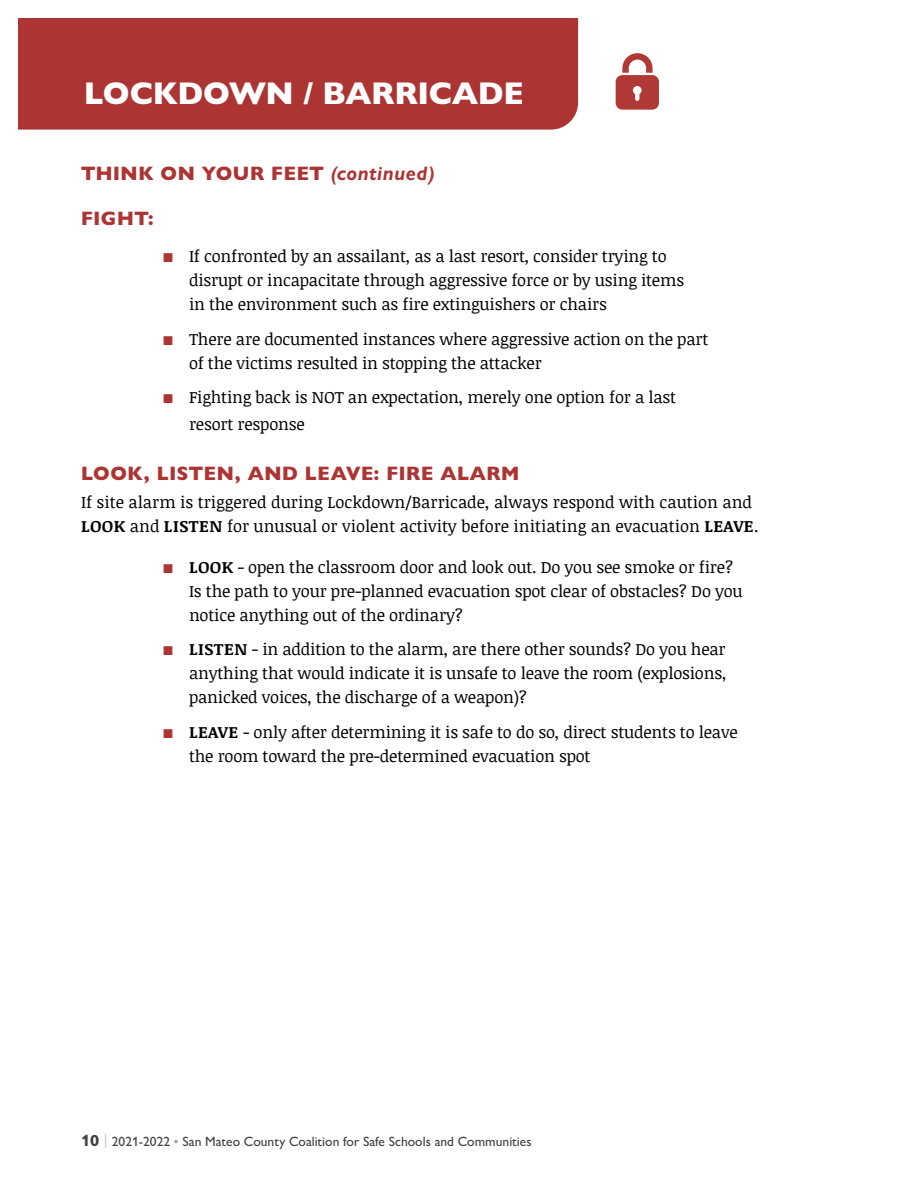
<style>
.page{position:relative;width:918px;height:1188px;background:#fff}
.page>*{position:absolute;margin:0;border:0;box-sizing:border-box;transform-origin:0 0}
.t1{font:800 31.5px "Gill Sans Nova";color:#fff}
.lockdown_hed_left{font:800 19.5px "Gill Sans Nova";letter-spacing:.03em;color:#ac3433}
.P-body{font:16.5px/24px "Noticia Text";letter-spacing:-.01em;color:#000}
.t2{font:500 13.5px "Gill Sans Nova";color:#414042}
.s1{font-weight:700;font-style:italic}
.s2{color:#ac3433}
.s3{font-weight:700}
.s4{font-weight:700;font-size:16.2px}
.s5{font-weight:300;font-size:15px;color:#9d9fa2}
.s6{color:#9d9fa2}
</style>
<div class="page">
<div style="left:18px;top:18px;width:560px;height:112px;background:#ac3433"></div>
<svg style="left:616px;top:53px;width:43px;height:57px"></svg>
<h1 class="t1" style="left:84px;top:74px;width:441px">LOCKDOWN / BARRICADE</h1>
<p class="lockdown_hed_left" style="left:81px;top:161px;width:355px">THINK ON YOUR FEET <span class="s1">(continued)</span></p>
<p class="lockdown_hed_left" style="left:81px;top:206px;width:74px">FIGHT:</p>
<p class="P-body" style="left:189px;top:244px;width:497px;text-indent:-27px"><span class="s2">■</span> If confronted by an assailant, as a last resort, consider trying to disrupt or incapacitate through aggressive force or by using items in the environment such as fire extinguishers or chairs</p>
<p class="P-body" style="left:189px;top:326px;width:521px;text-indent:-27px"><span class="s2">■</span> There are documented instances where aggressive action on the part of the victims resulted in stopping the attacker</p>
<p class="P-body" style="left:189px;top:383px;width:489px;line-height:27px;text-indent:-27px"><span class="s2">■</span> Fighting back is NOT an expectation, merely one option for a last resort response</p>
<p class="lockdown_hed_left" style="left:81px;top:461px;width:440px">LOOK, LISTEN, AND LEAVE: FIRE ALARM</p>
<p class="P-body" style="left:81px;top:490px;width:679px">If site alarm is triggered during Lockdown/Barricade, always respond with caution and<br><span class="s3">LOOK</span> and <span class="s3">LISTEN</span> for unusual or violent activity before initiating an evacuation <span class="s3">LEAVE</span>.</p>
<p class="P-body" style="left:189px;top:554px;width:555px;text-indent:-27px"><span class="s2">■</span> <span class="s3">LOOK</span> - open the classroom door and look out. Do you see smoke or fire?<br>Is the path to your pre-planned evacuation spot clear of obstacles? Do you notice anything out of the ordinary?</p>
<p class="P-body" style="left:189px;top:637px;width:539px;text-align:justify;text-indent:-27px"><span class="s2">■</span> <span class="s3">LISTEN</span> - in addition to the alarm, are there other sounds? Do you hear anything that would indicate it is unsafe to leave the room (explosions, panicked voices, the discharge of a weapon)?</p>
<p class="P-body" style="left:189px;top:719px;width:550px;text-indent:-27px"><span class="s2">■</span> <span class="s3">LEAVE</span> - only after determining it is safe to do so, direct students to leave the room toward the pre-determined evacuation spot</p>
<p class="t2" style="left:81px;top:1133px;width:452px"><span class="s4">10</span> <span class="s5">|</span> 2021-2022 <span class="s6">▪</span> San Mateo County Coalition for Safe Schools and Communities</p>
</div>
